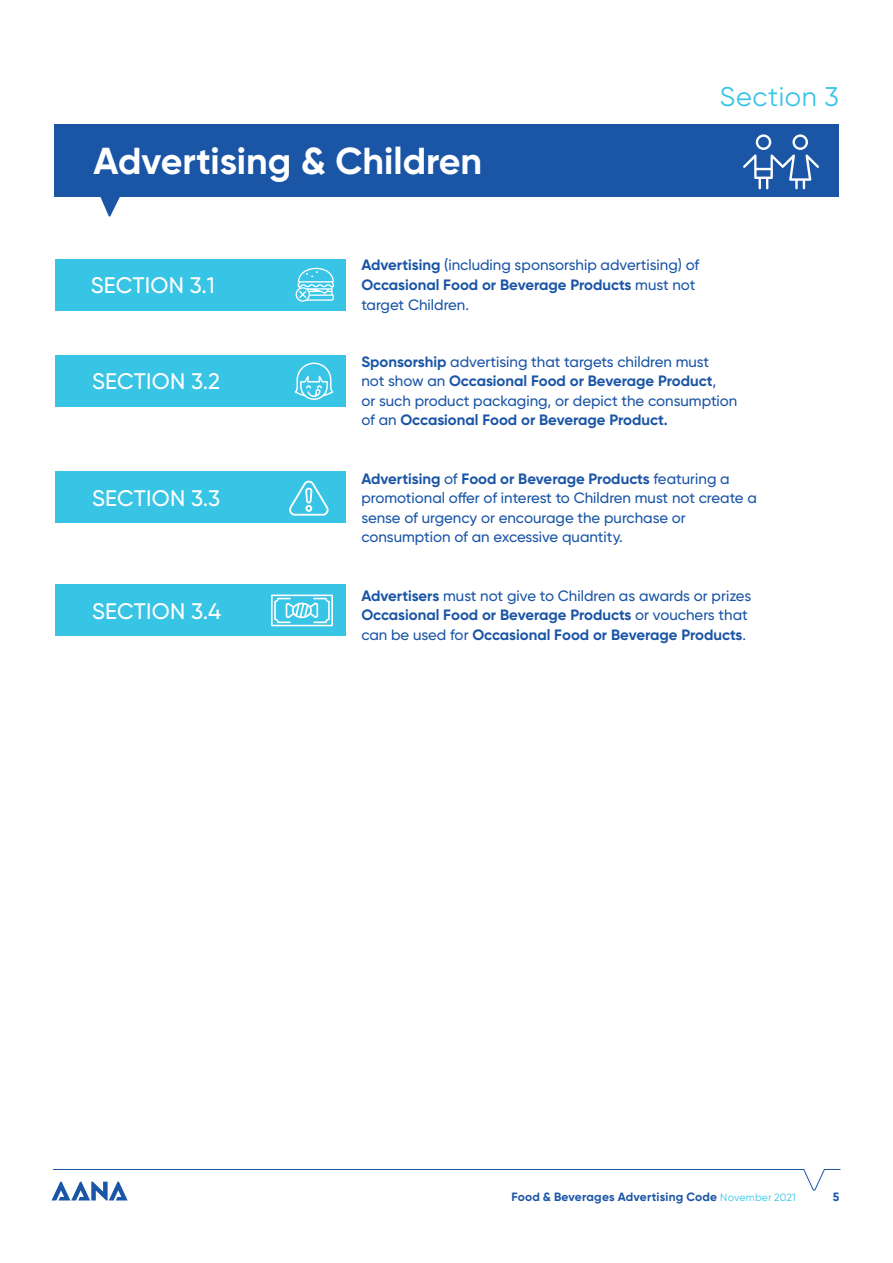
<style>
.page{position:relative;width:893px;height:1263px;background:#fff}
.page>*{position:absolute;margin:0;border:0;box-sizing:border-box;transform-origin:0 0}
.t1{font:700 37.5px "Gilroy";color:#fff}
.t2{font:27px "Gilroy";letter-spacing:.02em;color:#37c4e5}
.t3{font:500 22.5px "Gilroy";letter-spacing:.005em;color:#fff}
.t4{font:500 15px/19.5px "Gilroy";color:#1a55a6}
.t5{font:700 15px/19.5px "Gilroy";color:#1a55a6}
.t6{font:700 12px "Gilroy";letter-spacing:.015em;color:#1a55a6}
.s1{font-weight:700}
.s2{font-weight:500}
.s3{font-weight:400;font-size:10.5px;color:#37c4e5}
</style>
<div class="page">
<svg style="left:52px;top:1169px;width:789px;height:31px"></svg>
<div style="left:55px;top:259px;width:290px;height:51px;background:#37c4e5"></div>
<div style="left:55px;top:355px;width:290px;height:51px;background:#37c4e5"></div>
<div style="left:55px;top:472px;width:290px;height:51px;background:#37c4e5"></div>
<div style="left:55px;top:585px;width:290px;height:51px;background:#37c4e5"></div>
<div style="left:55px;top:124px;width:784px;height:72px;background:#1a55a6"></div>
<svg style="left:100px;top:196px;width:21px;height:20px"></svg>
<svg style="left:743px;top:134px;width:76px;height:55px"></svg>
<svg style="left:289px;top:481px;width:40px;height:35px"></svg>
<svg style="left:295px;top:362px;width:38px;height:38px"></svg>
<svg style="left:295px;top:268px;width:39px;height:34px"></svg>
<svg style="left:271px;top:594px;width:62px;height:32px"></svg>
<h1 class="t1" style="left:94px;top:137px;width:390px">Advertising &amp; Children</h1>
<h2 class="t2" style="left:720px;top:80px;width:120px">Section 3</h2>
<h3 class="t3" style="left:91px;top:271px;width:126px">SECTION 3.1</h3>
<p class="t4" style="left:361px;top:255px;width:340px"><span class="s1">Advertising</span> (including sponsorship advertising) of<br><span class="s1">Occasional Food or Beverage Products</span> must not target Children.</p>
<h3 class="t3" style="left:92px;top:368px;width:129px">SECTION 3.2</h3>
<h3 class="t3" style="left:92px;top:484px;width:130px">SECTION 3.3</h3>
<h3 class="t3" style="left:92px;top:597px;width:131px">SECTION 3.4</h3>
<p class="t4" style="left:361px;top:351px;width:378px"><span class="s1">Sponsorship</span> advertising that targets children must<br>not show an <span class="s1">Occasional Food or Beverage Product</span>,<br>or such product packaging, or depict the consumption of an <span class="s1">Occasional Food or Beverage Product.</span></p>
<p class="t4" style="left:361px;top:468px;width:397px"><span class="s1">Advertising</span> of <span class="s1">Food or Beverage Products</span> featuring a promotional offer of interest to Children must not create a sense of urgency or encourage the purchase or consumption of an excessive quantity.</p>
<p class="t5" style="left:361px;top:585px;width:391px">Advertisers <span class="s2">must not give to Children as awards or prizes<br></span>Occasional Food or Beverage Products <span class="s2">or vouchers that can be used for</span> Occasional Food or Beverage Products<span class="s2">.</span></p>
<p class="t6" style="left:511px;top:1189px;width:286px">Food &amp; Beverages Advertising Code <span class="s3">November 2021</span></p>
<p class="t6" style="left:833px;top:1189px;width:8px">5</p>
</div>
